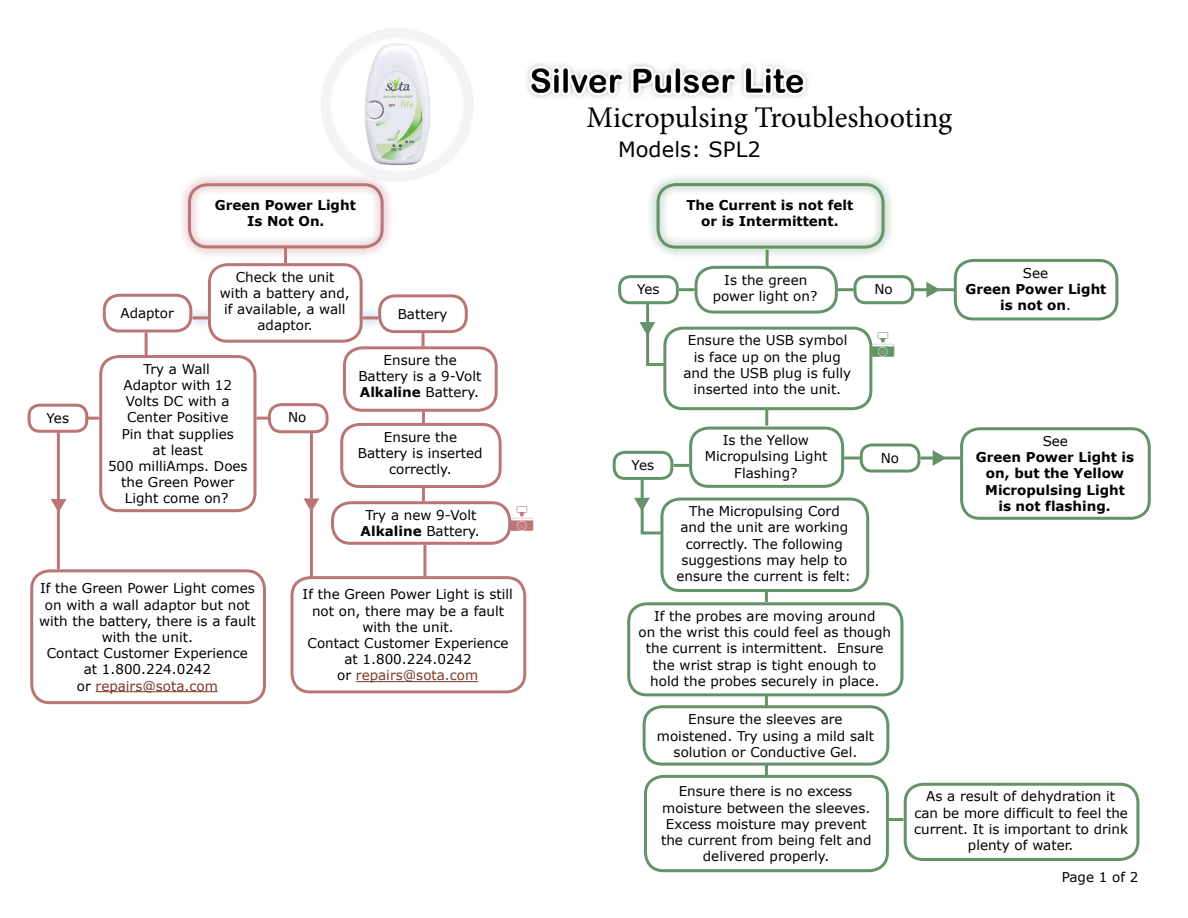
<style>
.page{position:relative;width:1188px;height:918px;background:#fff}
.page>*{position:absolute;margin:0;border:0;box-sizing:border-box;transform-origin:0 0}
.t1{font:30px "Minion Pro";letter-spacing:-.005em;color:#000}
.t2{font:27px "Technology";color:#bb7575}
.t3{font:27px "Technology";color:#659368}
.t4{font:21px "Verdana";letter-spacing:.005em;color:#000}
.t5{font:13.5px/16.2px "Verdana";color:#000;text-align:center}
.t6{font:700 13.5px/16.2px "Verdana";color:#000;text-align:center}
.s1{font-weight:700}
.s2{color:#7a3727}
.s3{font-weight:400}
</style>
<div class="page">
<img style="left:321px;top:28px;width:487px;height:153px">
<div style="left:178px;top:173px;width:216px;height:86px;background:#bb7575;opacity:.75"></div>
<div style="left:188px;top:183px;width:196px;height:65px;border:3px solid #bb7575;border-radius:18px"></div>
<div style="left:343px;top:346px;width:155px;height:66px;border:3px solid #bb7575;border-radius:18px"></div>
<div style="left:340px;top:423px;width:162px;height:65px;border:3px solid #bb7575;border-radius:18px"></div>
<div style="left:331px;top:501px;width:180px;height:44px;border:3px solid #bb7575;border-radius:18px"></div>
<hr style="left:356px;top:681px;width:122px;height:1px;background:#7a3727">
<div style="left:291px;top:576px;width:235px;height:117px;border:3px solid #bb7575;border-radius:18px"></div>
<hr style="left:145px;top:333px;width:3px;height:22px;background:#bb7575">
<hr style="left:422px;top:410px;width:3px;height:14px;background:#bb7575">
<svg style="left:422px;top:488px;width:3px;height:13px"></svg>
<hr style="left:423px;top:545px;width:3px;height:33px;background:#bb7575">
<div style="left:378px;top:294px;width:90px;height:39px;border:3px solid #bb7575;border-radius:15px"></div>
<div style="left:99px;top:355px;width:157px;height:157px;border:3px solid #bb7575;border-radius:18px"></div>
<div style="left:208px;top:263px;width:155px;height:80px;border:3px solid #bb7575;border-radius:18px"></div>
<hr style="left:284px;top:248px;width:3px;height:15px;background:#bb7575">
<div style="left:353px;top:306px;width:35px;height:24px;background:#7294c8;opacity:.75"></div>
<hr style="left:363px;top:316px;width:15px;height:3px;background:#bb7575">
<div style="left:183px;top:306px;width:35px;height:24px;background:#7294c8;opacity:.75"></div>
<hr style="left:193px;top:316px;width:15px;height:3px;background:#bb7575">
<div style="left:103px;top:294px;width:89px;height:39px;border:3px solid #bb7575;border-radius:15px"></div>
<hr style="left:57px;top:431px;width:3px;height:138px;background:#bb7575">
<div style="left:28px;top:404px;width:60px;height:29px;border:3px solid #bb7575;border-radius:10px"></div>
<div style="left:268px;top:403px;width:61px;height:30px;border:3px solid #bb7575;border-radius:12px"></div>
<svg style="left:88px;top:417px;width:11px;height:3px"></svg>
<svg style="left:257px;top:417px;width:11px;height:3px"></svg>
<hr style="left:310px;top:433px;width:3px;height:145px;background:#bb7575">
<svg style="left:51px;top:499px;width:15px;height:14px"></svg>
<svg style="left:304px;top:498px;width:15px;height:14px"></svg>
<hr style="left:96px;top:691px;width:122px;height:1px;background:#7a3727">
<div style="left:30px;top:569px;width:236px;height:135px;border:3px solid #bb7575;border-radius:18px"></div>
<hr style="left:422px;top:332px;width:3px;height:14px;background:#bb7575">
<div style="left:646px;top:173px;width:249px;height:86px;background:#659368;opacity:.75"></div>
<div style="left:657px;top:183px;width:228px;height:66px;border:3px solid #659368;border-radius:18px"></div>
<div style="left:695px;top:266px;width:143px;height:48px;border:3px solid #659368;border-radius:18px"></div>
<div style="left:618px;top:275px;width:61px;height:29px;border:3px solid #659368;border-radius:10px"></div>
<div style="left:853px;top:275px;width:61px;height:29px;border:3px solid #659368;border-radius:10px"></div>
<div style="left:954px;top:259px;width:164px;height:61px;border:3px solid #659368;border-radius:18px"></div>
<div style="left:663px;top:327px;width:209px;height:83px;border:3px solid #659368;border-radius:18px"></div>
<hr style="left:765px;top:410px;width:3px;height:16px;background:#659368">
<hr style="left:838px;top:288px;width:15px;height:3px;background:#659368">
<hr style="left:914px;top:288px;width:41px;height:3px;background:#659368">
<hr style="left:679px;top:288px;width:16px;height:3px;background:#659368">
<hr style="left:646px;top:304px;width:3px;height:62px;background:#659368">
<hr style="left:648px;top:363px;width:17px;height:3px;background:#659368">
<svg style="left:640px;top:322px;width:15px;height:14px"></svg>
<svg style="left:926px;top:282px;width:14px;height:16px"></svg>
<div style="left:689px;top:427px;width:155px;height:61px;border:3px solid #659368;border-radius:18px"></div>
<div style="left:860px;top:443px;width:60px;height:30px;border:3px solid #659368;border-radius:10px"></div>
<div style="left:960px;top:427px;width:191px;height:93px;border:3px solid #659368;border-radius:18px"></div>
<hr style="left:844px;top:457px;width:16px;height:3px;background:#659368">
<hr style="left:920px;top:457px;width:41px;height:3px;background:#659368">
<svg style="left:933px;top:450px;width:13px;height:16px"></svg>
<div style="left:613px;top:451px;width:60px;height:29px;border:3px solid #659368;border-radius:10px"></div>
<hr style="left:673px;top:464px;width:16px;height:3px;background:#659368">
<hr style="left:641px;top:480px;width:3px;height:54px;background:#659368">
<hr style="left:643px;top:531px;width:19px;height:3px;background:#659368">
<svg style="left:634px;top:498px;width:16px;height:13px"></svg>
<div style="left:643px;top:705px;width:246px;height:61px;border:3px solid #659368;border-radius:18px"></div>
<div style="left:644px;top:775px;width:245px;height:97px;border:3px solid #659368;border-radius:18px"></div>
<div style="left:904px;top:783px;width:235px;height:78px;border:3px solid #659368;border-radius:18px"></div>
<svg style="left:765px;top:764px;width:3px;height:11px"></svg>
<div style="left:660px;top:498px;width:209px;height:94px;border:3px solid #659368;border-radius:18px"></div>
<svg style="left:765px;top:696px;width:3px;height:11px"></svg>
<hr style="left:766px;top:250px;width:3px;height:16px;background:#659368">
<div style="left:627px;top:602px;width:276px;height:94px;border:3px solid #659368;border-radius:18px"></div>
<svg style="left:765px;top:591px;width:3px;height:11px"></svg>
<hr style="left:888px;top:818px;width:15px;height:3px;background:#659368">
<p class="t5" style="left:120px;top:305px;width:55px">Adaptor</p>
<p class="t6" style="left:215px;top:197px;width:142px">Green Power Light<br>Is Not On.</p>
<p class="t5" style="left:220px;top:268px;width:131px">Check the unit with a battery and, if available, a wall adaptor.</p>
<p class="t5" style="left:398px;top:305px;width:51px">Battery</p>
<p class="t5" style="left:108px;top:360px;width:141px">Try a Wall<br>Adaptor with 12<br>Volts DC with a<br>Center Positive<br>Pin that supplies<br>at least<br>500 milliAmps. Does the Green Power<br>Light come on?</p>
<p class="t5" style="left:47px;top:409px;width:24px">Yes</p>
<p class="t5" style="left:288px;top:409px;width:20px">No</p>
<p class="t5" style="left:358px;top:352px;width:125px">Ensure the<br>Battery is a 9-Volt<br><span class="s1">Alkaline</span> Battery.</p>
<p class="t5" style="left:358px;top:428px;width:126px">Ensure the<br>Battery is inserted correctly.</p>
<p class="t5" style="left:361px;top:507px;width:121px">Try a new 9-Volt<br><span class="s1">Alkaline</span> Battery.</p>
<h2 class="t2" style="left:509px;top:506px;width:27px">@</h2>
<p class="t5" style="left:39px;top:580px;width:218px">If the Green Power Light comes on with a wall adaptor but not with the battery, there is a fault with the unit.<br>Contact Customer Experience at 1.800.224.0242<br>or <span class="s2">repairs@sota.com</span></p>
<p class="t5" style="left:303px;top:586px;width:212px">If the Green Power Light is still not on, there may be a fault with the unit.<br>Contact Customer Experience at 1.800.224.0242<br>or <span class="s2">repairs@sota.com</span></p>
<h1 class="t1" style="left:587px;top:97px;width:367px">Micropulsing Troubleshooting</h1>
<h3 class="t4" style="left:618px;top:136px;width:144px">Models: SPL2</h3>
<p class="t6" style="left:686px;top:196px;width:168px">The Current is not felt or is Intermittent.</p>
<p class="t5" style="left:713px;top:271px;width:106px">Is the green power light on?</p>
<p class="t5" style="left:637px;top:281px;width:24px">Yes</p>
<p class="t5" style="left:875px;top:281px;width:20px">No</p>
<p class="t5" style="left:632px;top:457px;width:24px">Yes</p>
<p class="t5" style="left:684px;top:332px;width:169px">Ensure the USB symbol is face up on the plug and the USB plug is fully inserted into the unit.</p>
<h2 class="t3" style="left:870px;top:333px;width:27px">@</h2>
<p class="t5" style="left:705px;top:432px;width:124px">Is the Yellow<br>Micropulsing Light<br>Flashing?</p>
<p class="t5" style="left:881px;top:449px;width:20px">No</p>
<p class="t5" style="left:676px;top:503px;width:176px">The Micropulsing Cord and the unit are working correctly. The following suggestions may help to ensure the current is felt:</p>
<p class="t5" style="left:638px;top:608px;width:254px">If the probes are moving around<br>on the wrist this could feel as though the current is intermittent. Ensure the wrist strap is tight enough to hold the probes securely in place.</p>
<p class="t5" style="left:1023px;top:264px;width:27px">See</p>
<p class="t6" style="left:966px;top:280px;width:142px">Green Power Light is not on<span class="s3">.</span></p>
<p class="t5" style="left:1043px;top:433px;width:27px">See</p>
<p class="t6" style="left:976px;top:449px;width:160px">Green Power Light is on, but the Yellow<br>Micropulsing Light<br>is not flashing.</p>
<p class="t5" style="left:657px;top:711px;width:219px">Ensure the sleeves are moistened. Try using a mild salt solution or Conductive Gel.</p>
<p class="t5" style="left:661px;top:783px;width:212px">Ensure there is no excess moisture between the sleeves.<br>Excess moisture may prevent the current from being felt and delivered properly.</p>
<p class="t5" style="left:914px;top:788px;width:215px">As a result of dehydration it can be more difficult to feel the current. It is important to drink plenty of water.</p>
<p class="t5" style="left:1062px;top:869px;width:78px">Page 1 of 2</p>
</div>
